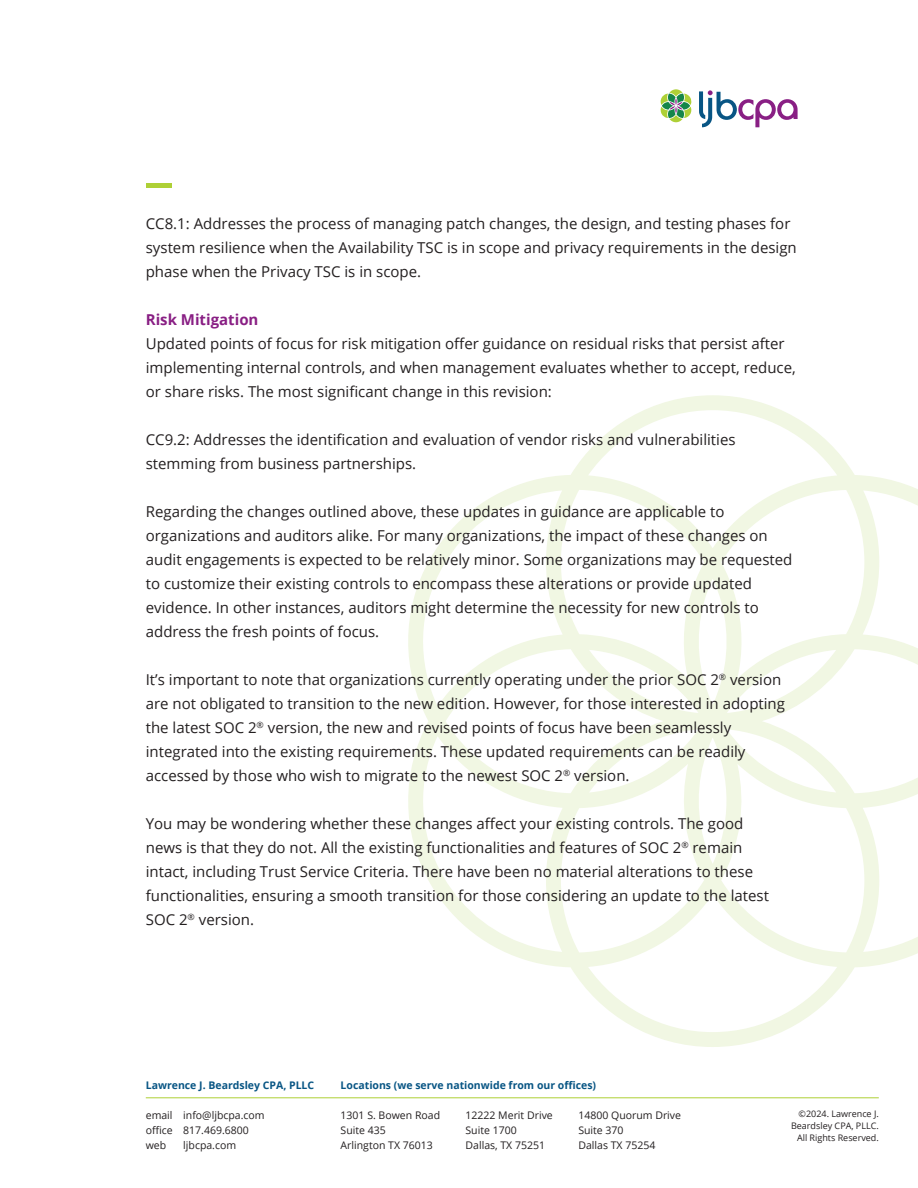
<style>
.page{position:relative;width:918px;height:1188px;background:#fff}
.page>*{position:absolute;margin:0;border:0;box-sizing:border-box;transform-origin:0 0}
.t1{font:15px/24px "Open Sans";color:#231f20}
.t2{font:700 15px "Open Sans";color:#891f84}
.t3{font:10.5px/15px "Open Sans";color:#231f20}
.t4{font:700 10.5px "Open Sans";color:#085584}
.t5{font:9px/12px "Open Sans";color:#231f20;text-align:right}
</style>
<div class="page">
<svg style="left:408px;top:395px;width:510px;height:652px"></svg>
<div style="left:146px;top:183px;width:26px;height:5px;background:#aed036"></div>
<hr style="left:146px;top:1097px;width:733px;height:1px;background:#aed036">
<svg style="left:660px;top:89px;width:32px;height:34px"></svg>
<svg style="left:699px;top:90px;width:99px;height:37px"></svg>
<p class="t1" style="left:146px;top:211px;width:653px">CC8.1: Addresses the process of managing patch changes, the design, and testing phases for system resilience when the Availability TSC is in scope and privacy requirements in the design phase when the Privacy TSC is in scope.</p>
<p class="t2" style="left:146px;top:314px;width:114px">Risk Mitigation</p>
<p class="t1" style="left:146px;top:331px;width:652px">Updated points of focus for risk mitigation offer guidance on residual risks that persist after implementing internal controls, and when management evaluates whether to accept, reduce, or share risks. The most significant change in this revision:</p>
<p class="t1" style="left:146px;top:427px;width:591px">CC9.2: Addresses the identification and evaluation of vendor risks and vulnerabilities stemming from business partnerships.</p>
<p class="t1" style="left:146px;top:501px;width:648px">Regarding the changes outlined above, these updates in guidance are applicable to organizations and auditors alike. For many organizations, the impact of these changes on audit engagements is expected to be relatively minor. Some organizations may be requested to customize their existing controls to encompass these alterations or provide updated evidence. In other instances, auditors might determine the necessity for new controls to address the fresh points of focus.</p>
<p class="t1" style="left:146px;top:669px;width:641px">It’s important to note that organizations currently operating under the prior SOC 2<sup>®</sup> version are not obligated to transition to the new edition. However, for those interested in adopting the latest SOC 2<sup>®</sup> version, the new and revised points of focus have been seamlessly integrated into the existing requirements. These updated requirements can be readily accessed by those who wish to migrate to the newest SOC 2<sup>®</sup> version.</p>
<p class="t1" style="left:146px;top:811px;width:625px">You may be wondering whether these changes affect your existing controls. The good news is that they do not. All the existing functionalities and features of SOC 2<sup>®</sup> remain intact, including Trust Service Criteria. There have been no material alterations to these functionalities, ensuring a smooth transition for those considering an update to the latest SOC 2<sup>®</sup> version.</p>
<p class="t4" style="left:146px;top:1081px;width:170px">Lawrence J. Beardsley CPA, PLLC</p>
<p class="t3" style="left:146px;top:1108px;width:120px">email info@ljbcpa.com office 817.469.6800 web</p>
<p class="t3" style="left:183px;top:1138px;width:54px">ljbcpa.com</p>
<p class="t4" style="left:341px;top:1077px;width:257px">Locations (we serve nationwide from our offices)</p>
<p class="t3" style="left:341px;top:1107px;width:101px">1301 S. Bowen Road<br>Suite 435<br>Arlington TX 76013</p>
<p class="t3" style="left:466px;top:1107px;width:89px">12222 Merit Drive<br>Suite 1700<br>Dallas, TX 75251</p>
<p class="t3" style="left:578px;top:1107px;width:104px">14800 Quorum Drive<br>Suite 370<br>Dallas TX 75254</p>
<p class="t5" style="left:791px;top:1108px;width:89px">©2024. Lawrence J.<br>Beardsley CPA, PLLC.<br>All Rights Reserved.</p>
</div>
